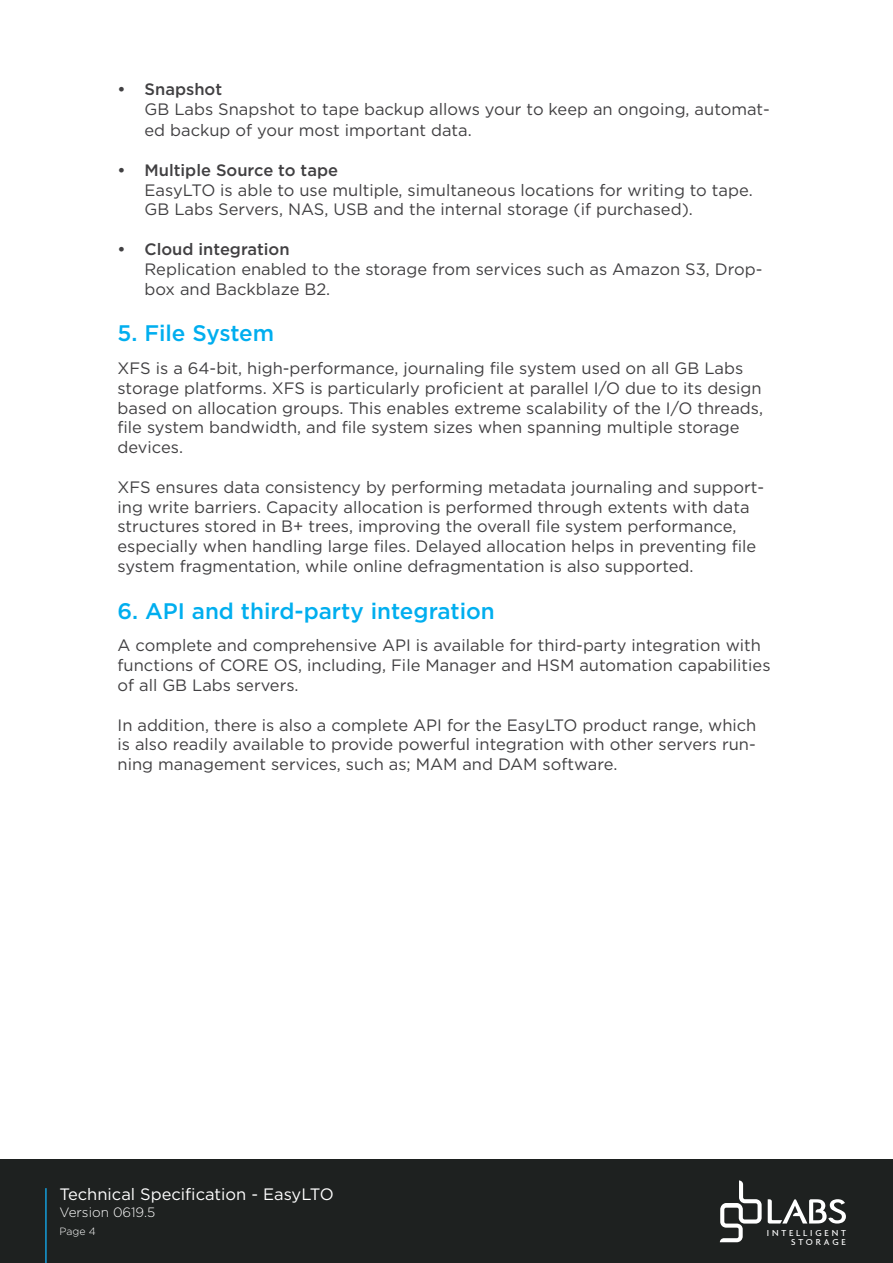
<style>
.page{position:relative;width:893px;height:1263px;background:#fff}
.page>*{position:absolute;margin:0;border:0;box-sizing:border-box;transform-origin:0 0}
.Paragraph_Style_GREY{font:500 22.5px "Gotham";color:#00aeef}
.Paragraph_Style_GREY-2{font:16.5px/19.8px "Gotham";color:#414042}
.t1{font:500 16.5px "Gotham";color:#414042}
.t2{font:16.5px "Gotham";color:#fff}
.t3{font:300 13.5px "Gotham";color:#fff}
.t4{font:300 10.5px "Gotham";color:#fff}
.t5{font:500 9.3px/9.6px "Agenda";letter-spacing:.3em;color:#fff;text-align:right}
</style>
<div class="page">
<div style="left:0;top:1160px;width:893px;height:103px;background:#1e2120"></div>
<svg style="left:768px;top:1199px;width:78px;height:24px"></svg>
<svg style="left:720px;top:1180px;width:42px;height:62px"></svg>
<hr style="left:45px;top:1188px;width:2px;height:75px;background:#159eda">
<p class="t1" style="left:118px;top:79px;width:106px">• Snapshot</p>
<p class="Paragraph_Style_GREY-2" style="left:145px;top:99px;width:627px;line-height:21px">GB Labs Snapshot to tape backup allows your to keep an ongoing, automat&shy;ed backup of your most important data.</p>
<p class="t1" style="left:118px;top:159px;width:222px">• Multiple Source to tape</p>
<p class="Paragraph_Style_GREY-2" style="left:145px;top:180px;width:610px">EasyLTO is able to use multiple, simultaneous locations for writing to tape.<br>GB Labs Servers, NAS, USB and the internal storage (if purchased).</p>
<p class="t1" style="left:118px;top:238px;width:174px">• Cloud integration</p>
<p class="Paragraph_Style_GREY-2" style="left:145px;top:259px;width:619px">Replication enabled to the storage from services such as Amazon S3, Drop&shy;box and Backblaze B2.</p>
<p class="Paragraph_Style_GREY" style="left:118px;top:319px;width:158px">5. File System</p>
<p class="Paragraph_Style_GREY-2" style="left:118px;top:358px;width:647px">XFS is a 64-bit, high-performance, journaling file system used on all GB Labs storage platforms. XFS is particularly proficient at parallel I/O due to its design based on allocation groups. This enables extreme scalability of the I/O threads, file system bandwidth, and file system sizes when spanning multiple storage devices.</p>
<p class="Paragraph_Style_GREY-2" style="left:118px;top:477px;width:648px">XFS ensures data consistency by performing metadata journaling and support&shy;ing write barriers. Capacity allocation is performed through extents with data structures stored in B+ trees, improving the overall file system performance, especially when handling large files. Delayed allocation helps in preventing file system fragmentation, while online defragmentation is also supported.</p>
<p class="Paragraph_Style_GREY" style="left:118px;top:596px;width:379px">6. API and third-party integration</p>
<p class="Paragraph_Style_GREY-2" style="left:118px;top:635px;width:654px">A complete and comprehensive API is available for third-party integration with functions of CORE OS, including, File Manager and HSM automation capabilities of all GB Labs servers.</p>
<p class="Paragraph_Style_GREY-2" style="left:118px;top:714px;width:640px;text-align:justify">In addition, there is also a complete API for the EasyLTO product range, which is also readily available to provide powerful integration with other servers run&shy;ning management services, such as; MAM and DAM software.</p>
<p class="t2" style="left:60px;top:1183px;width:276px">Technical Specification - EasyLTO</p>
<p class="t3" style="left:60px;top:1204px;width:97px">Version 0619.5</p>
<p class="t4" style="left:60px;top:1224px;width:38px">Page 4</p>
<p class="t5" style="left:767px;top:1228px;width:81px">INTELLIGENT<br>STORAGE</p>
</div>
